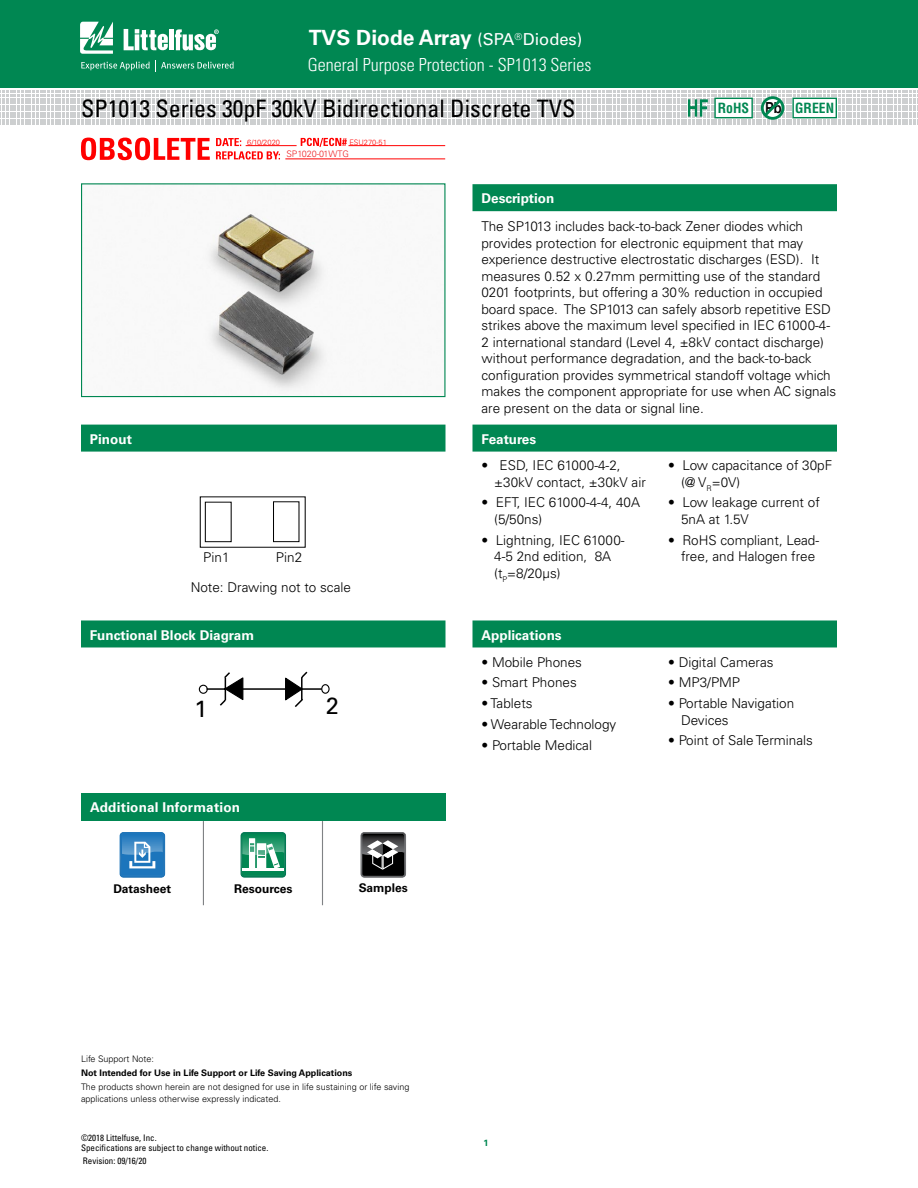
<style>
.page{position:relative;width:918px;height:1188px;background:#fff}
.page>*{position:absolute;margin:0;border:0;box-sizing:border-box;transform-origin:0 0}
.t1{font:condensed 24px "Univers LT Std";color:#000}
.t2{font:23.55px "Univers LT Std";color:#000}
.t3{font:700 21px "Univers LT Std";color:#fff}
.t4{font:300 condensed 18px "Univers LT Std";color:#fff}
.t5{font:700 condensed 13.65px "Helvetica LT Std";color:#008752}
.t6{font:300 13.5px/16.5px "Univers LT Std";color:#000}
.t7{font:700 13.5px "Univers LT Std";color:#fff}
.t8{font:700 12px "Univers LT Std";color:#000}
.t9{font:300 9px/12px "Univers LT Std";color:#000}
.t10{font:condensed 9px/10.8px "Univers LT Std";color:#000}
.t11{font:700 9px "Univers LT Std";color:#000}
.t12{font:300 9px "Univers LT Std";color:#ed2124}
.t13{font:700 9px "Univers LT Std";color:#008752}
.t14{font:300 7.5px "Univers LT Std";color:#f00}
.s1{font-weight:400;font-size:16.5px}
.s2{font-family:"Univers LT Std";font-stretch:expanded;font-size:15.15px;color:#000}
</style>
<div class="page">
<div style="left:0;top:0;width:918px;height:88px;background:#008752"></div>
<svg style="left:80px;top:22px;width:33px;height:32px"></svg>
<hr style="left:169px;top:29px;width:4px;height:21px;background:#fff">
<svg style="left:175px;top:29px;width:44px;height:22px"></svg>
<svg style="left:124px;top:29px;width:44px;height:21px"></svg>
<svg style="left:81px;top:60px;width:153px;height:11px"></svg>
<div style="left:472px;top:184px;width:365px;height:27px;background:#008752"></div>
<div style="left:472px;top:620px;width:365px;height:27px;background:#008752"></div>
<div style="left:472px;top:425px;width:365px;height:27px;background:#008752"></div>
<div style="left:81px;top:425px;width:365px;height:27px;background:#008752"></div>
<div style="left:81px;top:620px;width:365px;height:27px;background:#008752"></div>
<div style="left:199px;top:685px;width:9px;height:9px;border:1px solid #000;border-radius:50%"></div>
<div style="left:321px;top:684px;width:9px;height:10px;border:1px solid #000;border-radius:50%"></div>
<svg style="left:205px;top:672px;width:120px;height:35px"></svg>
<svg style="left:2px;top:91px;width:916px;height:34px"></svg>
<div style="left:793px;top:98px;width:43px;height:20px;background:#fff"></div>
<div style="left:792px;top:98px;width:45px;height:20px;border:1px solid #008752"></div>
<svg style="left:200px;top:496px;width:106px;height:52px"></svg>
<div style="left:209px;top:514px;width:17px;height:21px;background:#fff"></div>
<div style="left:277px;top:514px;width:17px;height:21px;background:#fff"></div>
<img style="left:208px;top:214px;width:119px;height:177px">
<div style="left:81px;top:183px;width:365px;height:214px;border:1px solid #008752"></div>
<div style="left:81px;top:793px;width:365px;height:28px;background:#008752"></div>
<svg style="left:119px;top:832px;width:46px;height:46px;background:#488fc8"></svg>
<svg style="left:360px;top:832px;width:46px;height:46px;background:#4d4d4e"></svg>
<hr style="left:322px;top:821px;width:1px;height:84px;background:#808285">
<hr style="left:203px;top:821px;width:1px;height:84px;background:#808285">
<svg style="left:240px;top:832px;width:46px;height:46px"></svg>
<hr style="left:243px;top:869px;width:41px;height:2px;background:#fff">
<svg style="left:81px;top:138px;width:129px;height:22px"></svg>
<svg style="left:216px;top:138px;width:64px;height:22px"></svg>
<svg style="left:301px;top:138px;width:46px;height:9px"></svg>
<hr style="left:246px;top:145px;width:51px;height:1px;background:#f00">
<hr style="left:349px;top:145px;width:96px;height:1px;background:#f00">
<hr style="left:285px;top:159px;width:160px;height:1px;background:#f00">
<h3 class="t3" style="left:309px;top:26px;width:275px">TVS Diode Array <span class="s1">(SPA</span> <sup>®</sup> <span class="s1">Diodes)</span></h3>
<h3 class="t4" style="left:308px;top:54px;width:285px">General Purpose Protection - SP1013 Series</h3>
<h1 class="t1" style="left:81px;top:93px;width:496px">SP1013 Series 30pF 30kV Bidirectional Discrete TVS</h1>
<p class="t5" style="left:718px;top:99px;width:118px">RoHS <span class="s2">Pb</span> GREEN</p>
<p class="t14" style="left:247px;top:137px;width:34px">6/10/2020</p>
<p class="t14" style="left:349px;top:137px;width:39px">ESU270-51</p>
<p class="t12" style="left:286px;top:149px;width:64px">SP1020-01WTG</p>
<p class="t7" style="left:90px;top:431px;width:43px">Pinout</p>
<p class="t6" style="left:203px;top:549px;width:28px">Pin1</p>
<p class="t6" style="left:276px;top:549px;width:28px">Pin2</p>
<p class="t6" style="left:191px;top:579px;width:162px">Note: Drawing not to scale</p>
<p class="t7" style="left:90px;top:627px;width:166px">Functional Block Diagram</p>
<h2 class="t2" style="left:194px;top:694px;width:15px">1</h2>
<h2 class="t2" style="left:326px;top:692px;width:15px">2</h2>
<p class="t7" style="left:90px;top:799px;width:152px">Additional Information</p>
<p class="t8" style="left:113px;top:881px;width:59px">Datasheet</p>
<p class="t8" style="left:234px;top:881px;width:60px">Resources</p>
<p class="t8" style="left:359px;top:881px;width:51px">Samples</p>
<p class="t9" style="left:81px;top:1053px;width:75px">Life Support Note:</p>
<p class="t11" style="left:81px;top:1068px;width:273px">Not Intended for Use in Life Support or Life Saving Applications</p>
<p class="t9" style="left:81px;top:1081px;width:330px">The products shown herein are not designed for use in life sustaining or life saving applications unless otherwise expressly indicated.</p>
<p class="t10" style="left:81px;top:1132px;width:189px">©2018 Littelfuse, Inc.<br>Specifications are subject to change without notice.</p>
<p class="t10" style="left:83px;top:1155px;width:65px">Revision: 09/16/20</p>
<p class="t7" style="left:481px;top:191px;width:74px">Description</p>
<p class="t6" style="left:481px;top:218px;width:356px">The SP1013 includes back-to-back Zener diodes which provides protection for electronic equipment that may experience destructive electrostatic discharges (ESD). It measures 0.52 x 0.27mm permitting use of the standard 0201 footprints, but offering a 30% reduction in occupied board space. The SP1013 can safely absorb repetitive ESD strikes above the maximum level specified in IEC 61000-4- 2 international standard (Level 4, ±8kV contact discharge) without performance degradation, and the back-to-back configuration provides symmetrical standoff voltage which makes the component appropriate for use when AC signals are present on the data or signal line.</p>
<p class="t7" style="left:481px;top:431px;width:56px">Features</p>
<p class="t6" style="left:494px;top:457px;width:153px;text-indent:-13px">• ESD, IEC 61000-4-2, ±30kV contact, ±30kV air</p>
<p class="t6" style="left:494px;top:494px;width:147px;text-indent:-13px">• EFT, IEC 61000-4-4, 40A (5/50ns)</p>
<p class="t6" style="left:494px;top:532px;width:132px;text-indent:-13px">• Lightning, IEC 61000-<br>4-5 2nd edition, 8A (t<sub>P</sub>=8/20μs)</p>
<p class="t6" style="left:681px;top:457px;width:153px;text-indent:-13px">• Low capacitance of 30pF (@ V<sub>R</sub>=0V)</p>
<p class="t6" style="left:681px;top:494px;width:140px;text-indent:-13px">• Low leakage current of<br>5nA at 1.5V</p>
<p class="t6" style="left:668px;top:532px;width:153px;text-align:right">• RoHS compliant, Lead&shy;free, and Halogen free</p>
<p class="t7" style="left:481px;top:627px;width:82px">Applications</p>
<p class="t6" style="left:482px;top:654px;width:102px">• Mobile Phones</p>
<p class="t6" style="left:482px;top:674px;width:97px">• Smart Phones</p>
<p class="t6" style="left:482px;top:695px;width:53px">• Tablets</p>
<p class="t6" style="left:482px;top:716px;width:136px">• Wearable Technology</p>
<p class="t6" style="left:482px;top:737px;width:112px">• Portable Medical</p>
<p class="t6" style="left:668px;top:654px;width:107px">• Digital Cameras</p>
<p class="t6" style="left:668px;top:674px;width:73px">• MP3/PMP</p>
<p class="t6" style="left:681px;top:695px;width:115px;text-indent:-13px">• Portable Navigation<br>Devices</p>
<p class="t6" style="left:668px;top:732px;width:146px">• Point of Sale Terminals</p>
<p class="t13" style="left:483px;top:1138px;width:7px">1</p>
</div>
